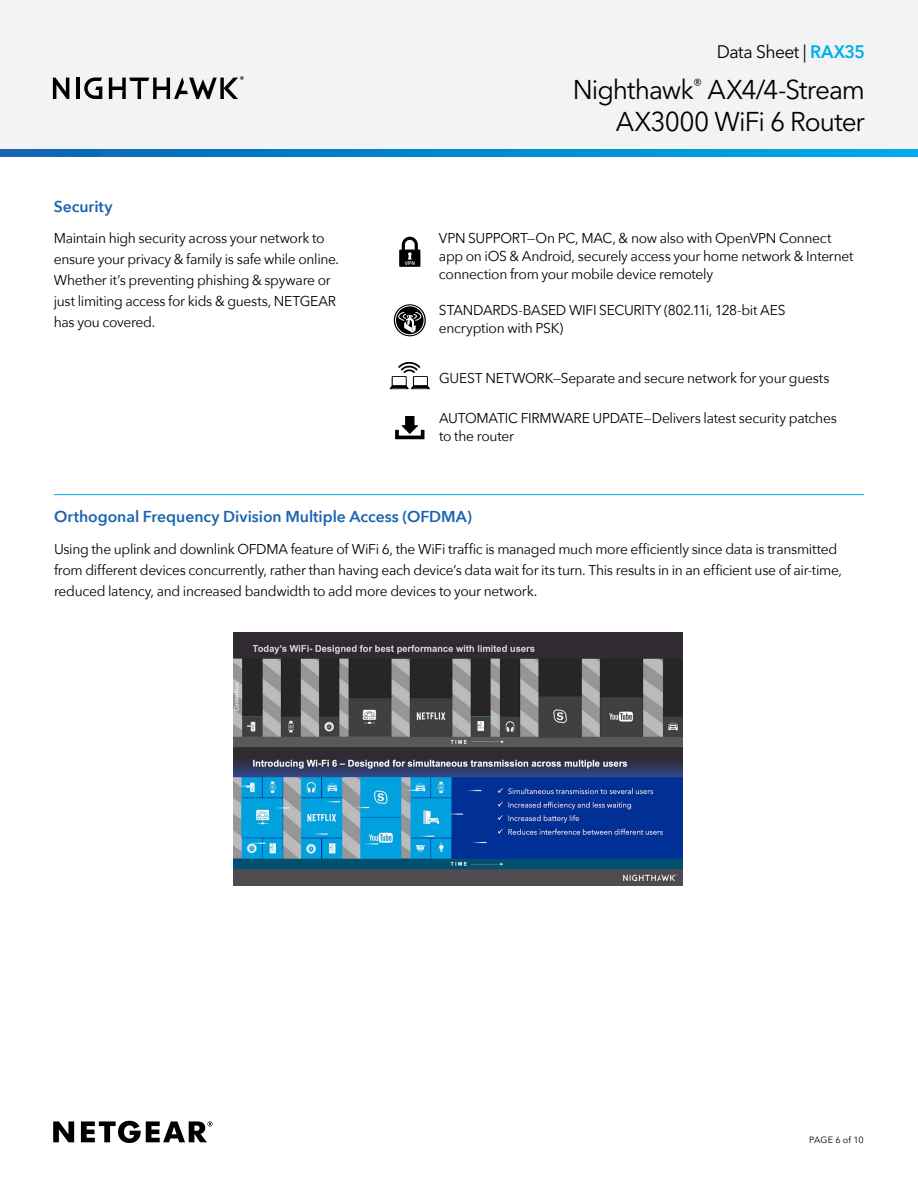
<style>
.page{position:relative;width:918px;height:1188px;background:#fff}
.page>*{position:absolute;margin:0;border:0;box-sizing:border-box;transform-origin:0 0}
.t1{font:27px/31.5px "Avenir Next LT Pro";letter-spacing:-.035em;color:#000001;text-align:right}
.t2{font:18px "Avenir Next LT Pro";letter-spacing:-.03em;color:#000001}
.Sub_Heads_Blue_with{font:600 15.75px "Avenir Next";color:#1b63b0}
.Sub_Heads_Blue{font:600 15.75px "Avenir Next";color:#1b63b0}
.Body_Copy{font:14.25px/21px "Avenir Next";letter-spacing:-.025em;color:#000001}
.Feature_bullets{font:14.25px/18px "Avenir Next";letter-spacing:-.025em;color:#000001}
.t3{font:9px "Avenir Next LT Pro";letter-spacing:.005em;color:#000001}
.t4{font:600 5.55px "Foundry Sterling";color:#fff}
.s1{font-weight:600;color:#00aeef}
</style>
<div class="page">
<div style="left:0;top:0;width:918px;height:156px;background:#f3f3f3"></div>
<svg style="left:53px;top:1121px;width:160px;height:22px"></svg>
<svg style="left:53px;top:78px;width:16px;height:21px"></svg>
<hr style="left:76px;top:78px;width:3px;height:21px;background:#000001">
<svg style="left:84px;top:78px;width:18px;height:21px"></svg>
<svg style="left:109px;top:76px;width:135px;height:23px"></svg>
<svg style="left:0;top:149px;width:918px;height:8px;background:#0287cd"></svg>
<svg style="left:399px;top:237px;width:21px;height:30px"></svg>
<svg style="left:394px;top:304px;width:32px;height:32px"></svg>
<svg style="left:395px;top:305px;width:30px;height:30px"></svg>
<svg style="left:396px;top:306px;width:28px;height:28px"></svg>
<svg style="left:398px;top:311px;width:24px;height:22px"></svg>
<svg style="left:390px;top:362px;width:40px;height:27px"></svg>
<svg style="left:395px;top:416px;width:29px;height:23px"></svg>
<hr style="left:54px;top:494px;width:810px;height:1px;background:#00aeef">
<img style="left:233px;top:632px;width:450px;height:253px">
<p class="Sub_Heads_Blue" style="left:54px;top:193px;width:60px">Security</p>
<p class="Body_Copy" style="left:54px;top:227px;width:287px">Maintain high security across your network to ensure your privacy &amp; family is safe while online.<br>Whether it’s preventing phishing &amp; spyware or just limiting access for kids &amp; guests, NETGEAR has you covered.</p>
<p class="t2" style="left:717px;top:41px;width:150px">Data Sheet | <span class="s1">RAX35</span></p>
<h1 class="t1" style="left:573px;top:74px;width:294px">Nighthawk<sup>®</sup> AX4/4-Stream<br>AX3000 WiFi 6 Router</h1>
<p class="t4" style="left:405px;top:260px;width:12px">VPN</p>
<p class="Feature_bullets" style="left:439px;top:228px;width:416px">VPN SUPPORT—On PC, MAC, &amp; now also with OpenVPN Connect app on iOS &amp; Android, securely access your home network &amp; Internet connection from your mobile device remotely</p>
<p class="Feature_bullets" style="left:439px;top:300px;width:348px">STANDARDS-BASED WIFI SECURITY (802.11i, 128-bit AES encryption with PSK)</p>
<p class="Feature_bullets" style="left:439px;top:368px;width:392px">GUEST NETWORK—Separate and secure network for your guests</p>
<p class="Feature_bullets" style="left:439px;top:408px;width:399px">AUTOMATIC FIRMWARE UPDATE—Delivers latest security patches to the router</p>
<p class="Sub_Heads_Blue_with" style="left:54px;top:503px;width:419px">Orthogonal Frequency Division Multiple Access (OFDMA)</p>
<p class="Body_Copy" style="left:54px;top:537px;width:790px">Using the uplink and downlink OFDMA feature of WiFi 6, the WiFi traffic is managed much more efficiently since data is transmitted from different devices concurrently, rather than having each device’s data wait for its turn. This results in in an efficient use of air-time, reduced latency, and increased bandwidth to add more devices to your network.</p>
<p class="t3" style="left:809px;top:1134px;width:56px">PAGE 6 of 10</p>
</div>
